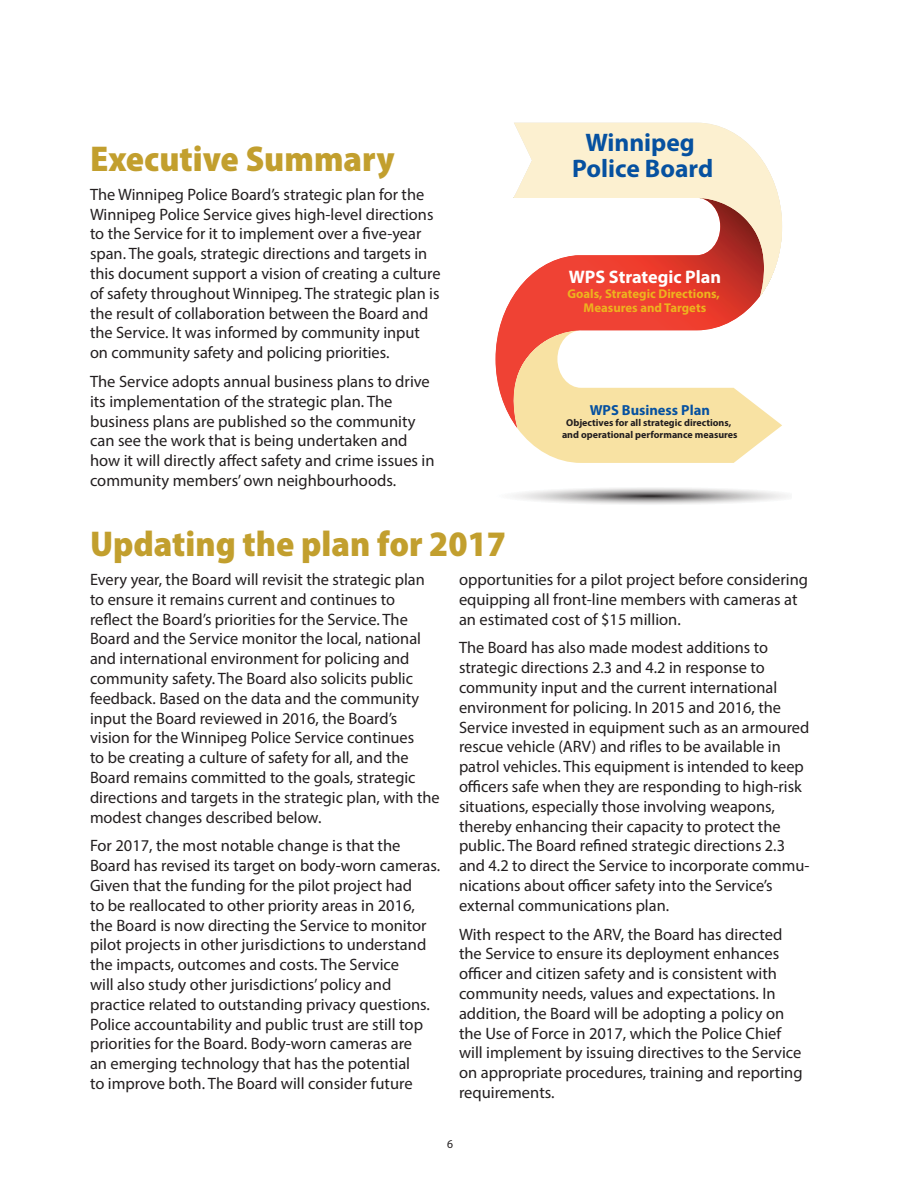
<style>
.page{position:relative;width:918px;height:1188px;background:#fff}
.page>*{position:absolute;margin:0;border:0;box-sizing:border-box;transform-origin:0 0}
.t1{font:900 semi-condensed 36px "Myriad Pro";color:#c29f2e}
.t2{font:700 25.5px/25.5px "Myriad Pro";color:#0651a0;text-align:center}
.t3{font:700 18.15px "Myriad Pro";color:#fff}
.t4{font:16.5px/19.8px "Myriad Pro";color:#231f20}
.t5{font:700 14.55px "Myriad Pro";color:#0651a0}
.t6{font:700 12.75px/14.5px "Myriad Pro";color:#edb31e;text-align:center}
.t7{font:12px "Myriad Pro";color:#231f20}
.t8{font:700 10.05px/11.9px "Myriad Pro";color:#221e1f;text-align:center}
</style>
<div class="page">
<svg style="left:496px;top:295px;width:264px;height:114px;background:#ef5649"></svg>
<svg style="left:514px;top:133px;width:266px;height:164px"></svg>
<svg style="left:506px;top:329px;width:276px;height:134px"></svg>
<svg style="left:513px;top:488px;width:275px;height:17px"></svg>
<h1 class="t1" style="left:90px;top:145px;width:306px">Executive Summary</h1>
<p class="t4" style="left:90px;top:185px;width:352px">The Winnipeg Police Board’s strategic plan for the Winnipeg Police Service gives high-level directions to the Service for it to implement over a five-year span. The goals, strategic directions and targets in this document support a vision of creating a culture of safety throughout Winnipeg. The strategic plan is the result of collaboration between the Board and the Service. It was informed by community input on community safety and policing priorities.</p>
<p class="t4" style="left:90px;top:373px;width:346px">The Service adopts annual business plans to drive its implementation of the strategic plan. The business plans are published so the community can see the work that is being undertaken and how it will directly affect safety and crime issues in community members’ own neighbourhoods.</p>
<h2 class="t2" style="left:572px;top:132px;width:142px">Winnipeg<br>Police Board</h2>
<p class="t3" style="left:569px;top:270px;width:154px">WPS Strategic Plan</p>
<p class="t6" style="left:567px;top:287px;width:154px">Goals, Strategic Directions,<br>Measures and Targets</p>
<p class="t5" style="left:590px;top:404px;width:122px">WPS Business Plan</p>
<p class="t8" style="left:562px;top:418px;width:177px">Objectives for all strategic directions, and operational performance measures</p>
<h1 class="t1" style="left:90px;top:530px;width:418px">Updating the plan for 2017</h1>
<p class="t4" style="left:90px;top:571px;width:351px">Every year, the Board will revisit the strategic plan to ensure it remains current and continues to reflect the Board’s priorities for the Service. The Board and the Service monitor the local, national and international environment for policing and community safety. The Board also solicits public feedback. Based on the data and the community input the Board reviewed in 2016, the Board’s vision for the Winnipeg Police Service continues<br>to be creating a culture of safety for all, and the Board remains committed to the goals, strategic directions and targets in the strategic plan, with the modest changes described below.</p>
<p class="t4" style="left:90px;top:837px;width:352px">For 2017, the most notable change is that the Board has revised its target on body-worn cameras.<br>Given that the funding for the pilot project had<br>to be reallocated to other priority areas in 2016, the Board is now directing the Service to monitor pilot projects in other jurisdictions to understand the impacts, outcomes and costs. The Service<br>will also study other jurisdictions’ policy and practice related to outstanding privacy questions.<br>Police accountability and public trust are still top priorities for the Board. Body-worn cameras are<br>an emerging technology that has the potential<br>to improve both. The Board will consider future</p>
<p class="t4" style="left:459px;top:571px;width:351px">opportunities for a pilot project before considering equipping all front-line members with cameras at an estimated cost of $15 million.</p>
<p class="t4" style="left:459px;top:639px;width:352px">The Board has also made modest additions to strategic directions 2.3 and 4.2 in response to community input and the current international environment for policing. In 2015 and 2016, the Service invested in equipment such as an armoured rescue vehicle (ARV) and rifles to be available in patrol vehicles. This equipment is intended to keep officers safe when they are responding to high-risk situations, especially those involving weapons, thereby enhancing their capacity to protect the public. The Board refined strategic directions 2.3 and 4.2 to direct the Service to incorporate commu&shy;nications about officer safety into the Service’s external communications plan.</p>
<p class="t4" style="left:459px;top:925px;width:345px">With respect to the ARV, the Board has directed the Service to ensure its deployment enhances officer and citizen safety and is consistent with community needs, values and expectations. In addition, the Board will be adopting a policy on the Use of Force in 2017, which the Police Chief will implement by issuing directives to the Service on appropriate procedures, training and reporting requirements.</p>
<p class="t7" style="left:447px;top:1139px;width:7px">6</p>
</div>
